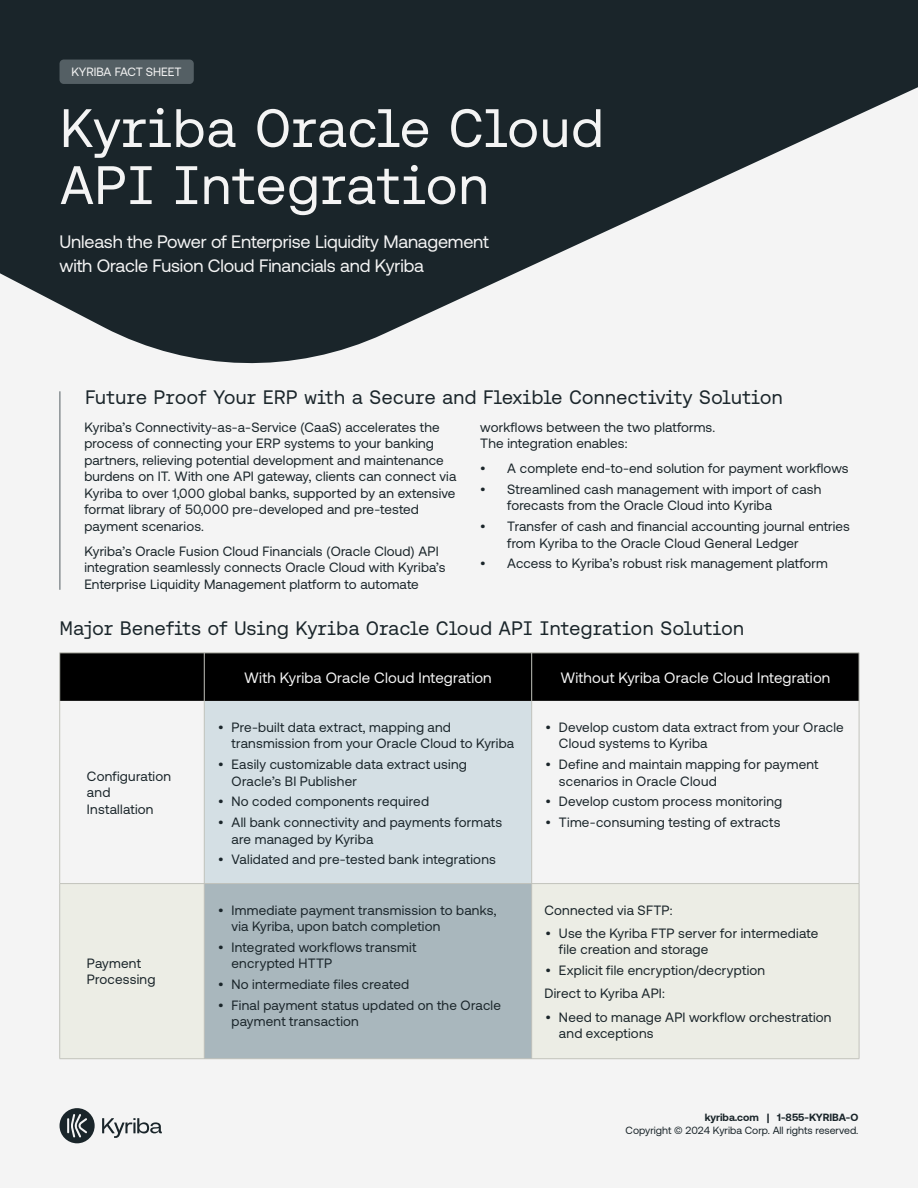
<style>
.page{position:relative;width:918px;height:1188px;background:#fff}
.page>*{position:absolute;margin:0;border:0;box-sizing:border-box;transform-origin:0 0}
.t1{font:54px/57px "Aeonik Fono";letter-spacing:-.01em;color:#f4f4f4}
.t2{font:19.5px "Aeonik Fono";letter-spacing:-.01em;color:#1a252a}
.t3{font:18px/24px "Aeonik";letter-spacing:-.01em;color:#f4f4f4}
.t4{font:15px "Aeonik";letter-spacing:.01em;color:#f4f4f4}
.t5{font:13.5px/16.5px "Aeonik";letter-spacing:.01em;color:#1a252a}
.t6{font:12px "Aeonik";letter-spacing:-.01em;color:#f4f4f4}
.t7{font:10.5px "Aeonik";color:#1a252a}
.t8{font:700 10.5px "Aeonik";color:#1a252a}
</style>
<div class="page">
<div style="left:0;top:369px;width:918px;height:819px;background:#f4f4f4"></div>
<svg style="left:102px;top:1118px;width:60px;height:20px"></svg>
<svg style="left:60px;top:1108px;width:35px;height:35px"></svg>
<svg style="left:0;top:0;width:918px;height:369px;fill:#1a252a"></svg>
<hr style="left:60px;top:391px;width:1px;height:199px;background:#545f64">
<div style="left:60px;top:60px;width:134px;height:24px;background:#545f64;border-radius:4px"></div>
<div style="left:60px;top:654px;width:799px;height:47px;background:#000"></div>
<div style="left:60px;top:701px;width:799px;height:182px;background:#f4f4f4"></div>
<div style="left:204px;top:701px;width:328px;height:183px;background:#d4dfe4"></div>
<div style="left:60px;top:884px;width:799px;height:174px;background:#ecede5"></div>
<div style="left:204px;top:884px;width:328px;height:175px;background:#a9b7bd"></div>
<hr style="left:204px;top:653px;width:1px;height:48px;background:#c2c3bc">
<hr style="left:531px;top:653px;width:1px;height:48px;background:#c2c3bc">
<hr style="left:531px;top:701px;width:1px;height:182px;background:#c2c3bc">
<hr style="left:60px;top:883px;width:144px;height:1px;background:#c2c3bc">
<hr style="left:204px;top:883px;width:328px;height:1px;background:#c2c3bc">
<hr style="left:532px;top:883px;width:327px;height:1px;background:#c2c3bc">
<hr style="left:531px;top:884px;width:1px;height:175px;background:#c2c3bc">
<hr style="left:60px;top:653px;width:144px;height:1px;background:#c2c3bc">
<hr style="left:59px;top:653px;width:1px;height:48px;background:#c2c3bc">
<hr style="left:204px;top:653px;width:328px;height:1px;background:#c2c3bc">
<hr style="left:532px;top:653px;width:327px;height:1px;background:#c2c3bc">
<hr style="left:859px;top:653px;width:1px;height:48px;background:#c2c3bc">
<hr style="left:59px;top:701px;width:1px;height:182px;background:#c2c3bc">
<hr style="left:59px;top:884px;width:1px;height:175px;background:#c2c3bc">
<hr style="left:60px;top:1058px;width:144px;height:1px;background:#c2c3bc">
<hr style="left:204px;top:701px;width:1px;height:182px;background:#c2c3bc">
<hr style="left:859px;top:701px;width:1px;height:182px;background:#c2c3bc">
<hr style="left:204px;top:884px;width:1px;height:175px;background:#c2c3bc">
<hr style="left:859px;top:884px;width:1px;height:175px;background:#c2c3bc">
<hr style="left:204px;top:1058px;width:328px;height:1px;background:#c2c3bc">
<hr style="left:532px;top:1058px;width:327px;height:1px;background:#c2c3bc">
<p class="t6" style="left:72px;top:65px;width:111px">KYRIBA FACT SHEET</p>
<h1 class="t1" style="left:60px;top:99px;width:547px">Kyriba Oracle Cloud<br>API Integration</h1>
<h3 class="t3" style="left:60px;top:230px;width:431px">Unleash the Power of Enterprise Liquidity Management with Oracle Fusion Cloud Financials and Kyriba</h3>
<h2 class="t2" style="left:85px;top:386px;width:700px">Future Proof Your ERP with a Secure and Flexible Connectivity Solution</h2>
<p class="t5" style="left:84px;top:419px;width:373px">Kyriba’s Connectivity-as-a-Service (CaaS) accelerates the process of connecting your ERP systems to your banking partners, relieving potential development and maintenance burdens on IT. With one API gateway, clients can connect via Kyriba to over 1,000 global banks, supported by an extensive format library of 50,000 pre-developed and pre-tested payment scenarios.</p>
<p class="t5" style="left:84px;top:543px;width:363px">Kyriba’s Oracle Fusion Cloud Financials (Oracle Cloud) API integration seamlessly connects Oracle Cloud with Kyriba’s<br>Enterprise Liquidity Management platform to automate</p>
<p class="t5" style="left:480px;top:419px;width:236px">workflows between the two platforms.<br>The integration enables:</p>
<p class="t5" style="left:480px;top:460px;width:370px">• A complete end-to-end solution for payment workflows</p>
<p class="t5" style="left:507px;top:481px;width:316px;text-indent:-27px">• Streamlined cash management with import of cash forecasts from the Oracle Cloud into Kyriba</p>
<p class="t5" style="left:507px;top:518px;width:344px;text-indent:-27px">• Transfer of cash and financial accounting journal entries from Kyriba to the Oracle Cloud General Ledger</p>
<p class="t5" style="left:480px;top:555px;width:349px">• Access to Kyriba’s robust risk management platform</p>
<h2 class="t2" style="left:60px;top:617px;width:686px">Major Benefits of Using Kyriba Oracle Cloud API Integration Solution</h2>
<p class="t5" style="left:87px;top:768px;width:86px">Configuration and<br>Installation</p>
<p class="t5" style="left:87px;top:955px;width:70px">Payment<br>Processing</p>
<p class="t4" style="left:244px;top:669px;width:249px">With Kyriba Oracle Cloud Integration</p>
<p class="t4" style="left:560px;top:669px;width:271px">Without Kyriba Oracle Cloud Integration</p>
<p class="t5" style="left:232px;top:719px;width:284px;text-indent:-14px">• Pre-built data extract, mapping and transmission from your Oracle Cloud to Kyriba</p>
<p class="t5" style="left:232px;top:756px;width:237px;text-indent:-14px">• Easily customizable data extract using<br>Oracle’s BI Publisher</p>
<p class="t5" style="left:218px;top:793px;width:213px">• No coded components required</p>
<p class="t5" style="left:232px;top:814px;width:272px;text-indent:-14px">• All bank connectivity and payments formats are managed by Kyriba</p>
<p class="t5" style="left:218px;top:851px;width:279px">• Validated and pre-tested bank integrations</p>
<p class="t5" style="left:232px;top:902px;width:267px;text-indent:-14px">• Immediate payment transmission to banks, via Kyriba, upon batch completion</p>
<p class="t5" style="left:232px;top:939px;width:186px;text-indent:-14px">• Integrated workflows transmit encrypted HTTP</p>
<p class="t5" style="left:218px;top:976px;width:193px">• No intermediate files created</p>
<p class="t5" style="left:232px;top:997px;width:271px;text-indent:-14px">• Final payment status updated on the Oracle payment transaction</p>
<p class="t5" style="left:559px;top:719px;width:286px;text-indent:-14px">• Develop custom data extract from your Oracle<br>Cloud systems to Kyriba</p>
<p class="t5" style="left:559px;top:756px;width:261px;text-indent:-14px">• Define and maintain mapping for payment scenarios in Oracle Cloud</p>
<p class="t5" style="left:545px;top:793px;width:238px">• Develop custom process monitoring</p>
<p class="t5" style="left:545px;top:814px;width:236px">• Time-consuming testing of extracts</p>
<p class="t5" style="left:544px;top:902px;width:130px">Connected via SFTP:</p>
<p class="t5" style="left:559px;top:925px;width:261px;text-indent:-14px">• Use the Kyriba FTP server for intermediate file creation and storage</p>
<p class="t5" style="left:544px;top:959px;width:222px;line-height:23.2px">• Explicit file encryption/decryption<br>Direct to Kyriba API:</p>
<p class="t5" style="left:559px;top:1009px;width:274px;text-indent:-14px">• Need to manage API workflow orchestration and exceptions</p>
<p class="t8" style="left:705px;top:1111px;width:155px">kyriba.com | 1-855-KYRIBA-O</p>
<p class="t7" style="left:626px;top:1125px;width:234px">Copyright © 2024 Kyriba Corp. All rights reserved.</p>
</div>
